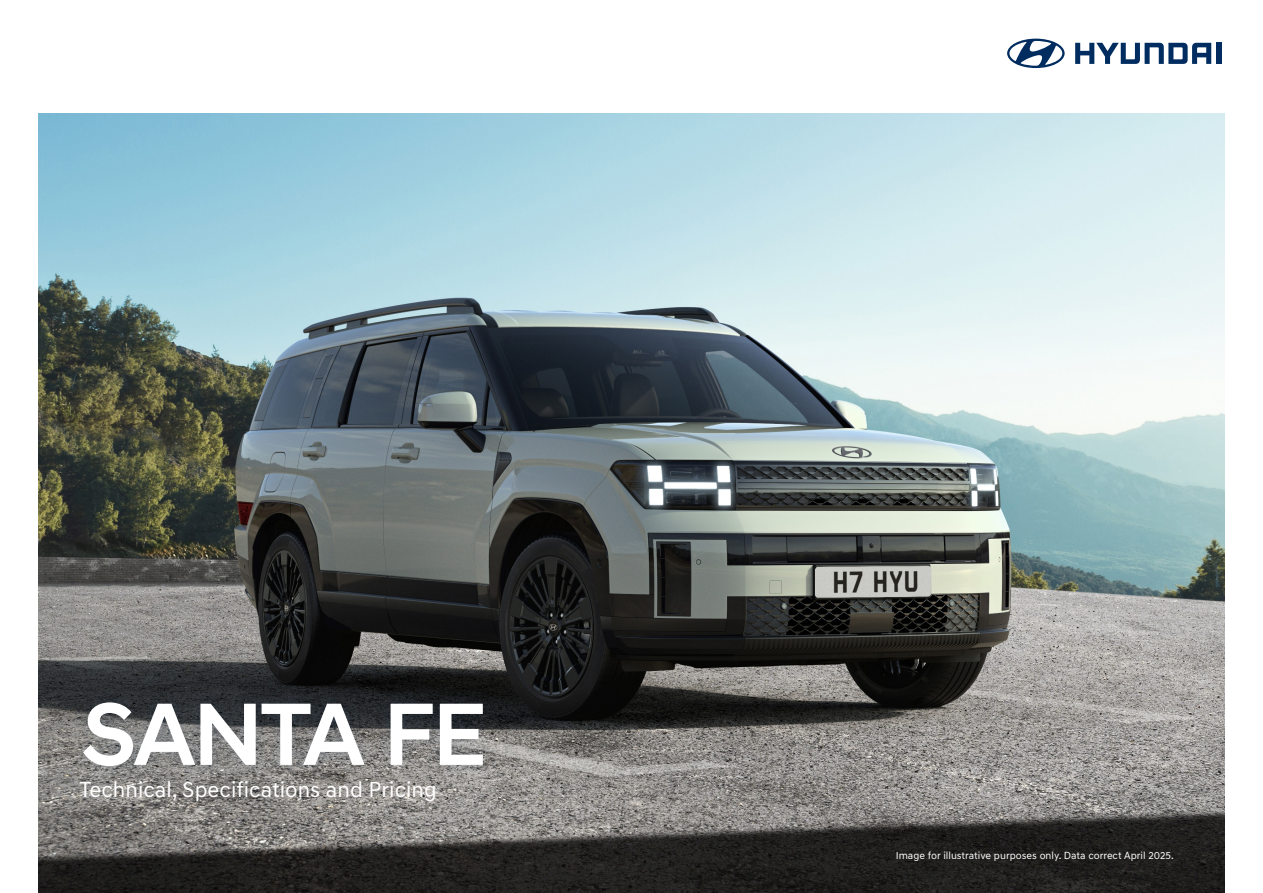
<style>
.page{position:relative;width:1263px;height:893px;background:#fff}
.page>*{position:absolute;margin:0;border:0;box-sizing:border-box;transform-origin:0 0}
.t1{font:500 90px "Hyundai Sans Head";letter-spacing:-.025em;color:#fff}
.BODY_COPY_8_5_12_5{font:22.2px "Hyundai Sans Text";color:#fff}
.PIC_DESCRIPTS_7_8{font:10.5px "Hyundai Sans Text";color:#fff}
</style>
<div class="page">
<img style="left:38px;top:114px;width:1187px;height:779px">
<svg style="left:1075px;top:43px;width:136px;height:21px"></svg>
<div style="left:1216px;top:43px;width:5px;height:21px;background:#002c5f"></div>
<svg style="left:1007px;top:39px;width:57px;height:29px"></svg>
<div style="left:69px;top:687px;width:430px;height:94px;background:#002c5f;opacity:.16"></div>
<p class="t1" style="left:82px;top:680px;width:406px">SANTA FE</p>
<p class="BODY_COPY_8_5_12_5" style="left:80px;top:776px;width:359px">Technical, Specifications and Pricing</p>
<p class="PIC_DESCRIPTS_7_8" style="left:896px;top:849px;width:280px">Image for illustrative purposes only. Data correct April 2025.</p>
</div>
